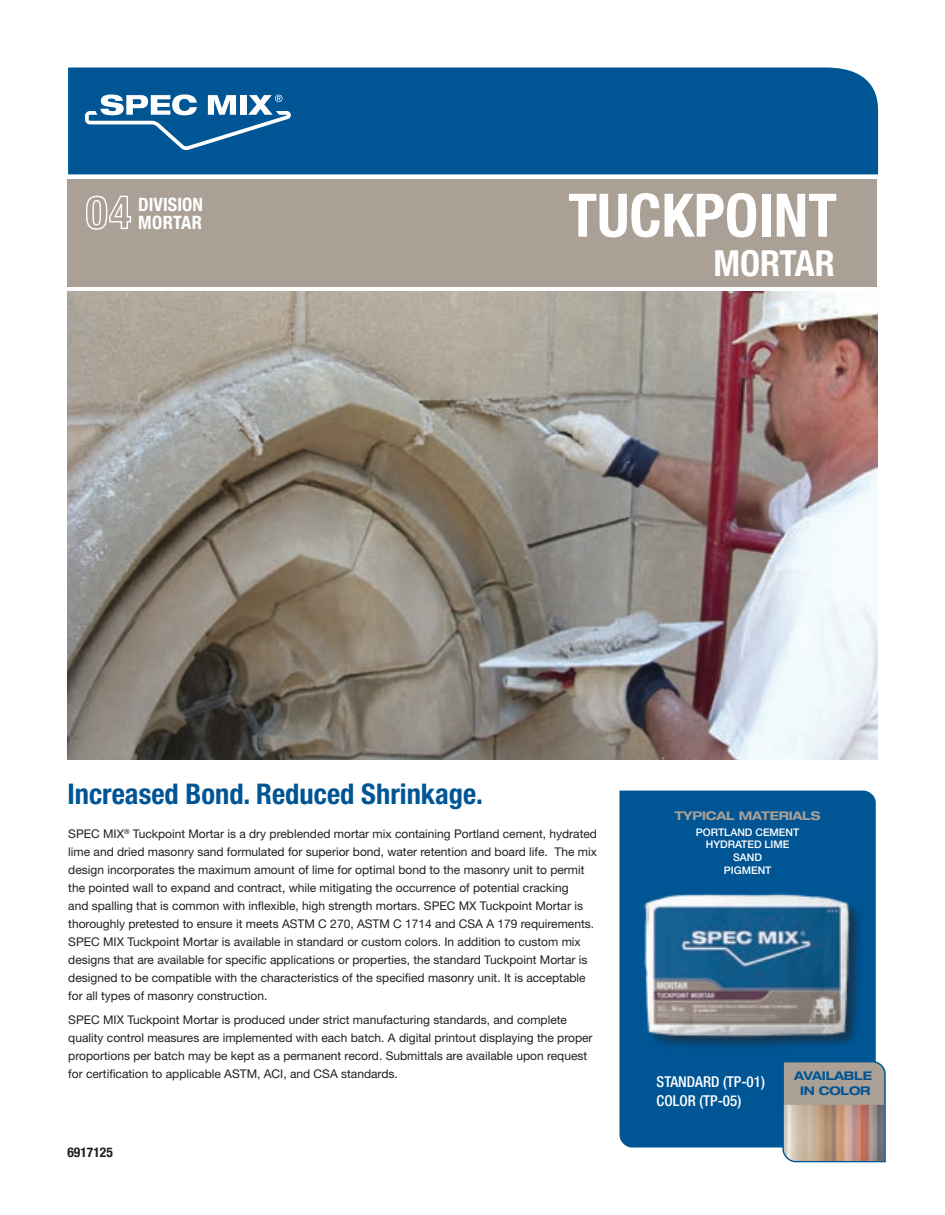
<style>
.page{position:relative;width:945px;height:1215px;background:#fff}
.page>*{position:absolute;margin:0;border:0;box-sizing:border-box;transform-origin:0 0}
.t1{font:700 condensed 60px "Helvetica Neue";color:#fff}
.t2{font:700 condensed 36px "Helvetica Neue";color:#fff}
.t3{font:700 condensed 28.5px "Helvetica Neue LT Std";color:#005594}
.t4{font:700 condensed 18.3px/18.3px "Helvetica 77";color:#fff}
.t5{font:500 condensed 15px/19.5px "Helvetica Neue";color:#fff}
.t6{font:700 condensed 13.5px "Helvetica 77";color:#231f20}
.t7{font:12px/18px "Helvetica Neue";color:#231f20}
.t8{font:700 expanded 12px/14.7px "Helvetica Neue LT Std";letter-spacing:-.02em;color:#005594;text-align:center}
.t9{font:700 expanded 12px "Helvetica Neue LT Std";letter-spacing:-.02em;color:#aba095}
.t10{font:500 10.5px/12.6px "Helvetica Neue";color:#fff;text-align:center}
</style>
<div class="page">
<div style="left:68px;top:68px;width:810px;height:106px;background:#005594"></div>
<img style="left:68px;top:291px;width:809px;height:468px">
<div style="left:68px;top:179px;width:810px;height:108px;background:#aba095"></div>
<div style="left:620px;top:791px;width:256px;height:357px;background:#005594"></div>
<img style="left:630px;top:891px;width:233px;height:156px">
<svg style="left:782px;top:1060px;width:104px;height:103px"></svg>
<img style="left:784px;top:1105px;width:100px;height:56px">
<svg style="left:86px;top:195px;width:46px;height:35px"></svg>
<svg style="left:85px;top:94px;width:206px;height:57px"></svg>
<h3 class="t4" style="left:138px;top:195px;width:66px">DIVISION<br>MORTAR</h3>
<h1 class="t1" style="left:568px;top:179px;width:270px">TUCKPOINT</h1>
<h2 class="t2" style="left:713px;top:241px;width:123px">MORTAR</h2>
<h3 class="t3" style="left:68px;top:777px;width:417px">Increased Bond. Reduced Shrinkage.</h3>
<p class="t7" style="left:68px;top:825px;width:530px">SPEC MIX<sup>®</sup> Tuckpoint Mortar is a dry preblended mortar mix containing Portland cement, hydrated lime and dried masonry sand formulated for superior bond, water retention and board life. The mix design incorporates the maximum amount of lime for optimal bond to the masonry unit to permit the pointed wall to expand and contract, while mitigating the occurrence of potential cracking<br>and spalling that is common with inflexible, high strength mortars. SPEC MX Tuckpoint Mortar is thoroughly pretested to ensure it meets ASTM C 270, ASTM C 1714 and CSA A 179 requirements.<br>SPEC MIX Tuckpoint Mortar is available in standard or custom colors. In addition to custom mix designs that are available for specific applications or properties, the standard Tuckpoint Mortar is designed to be compatible with the characteristics of the specified masonry unit. It is acceptable for all types of masonry construction.</p>
<p class="t7" style="left:68px;top:1011px;width:526px">SPEC MIX Tuckpoint Mortar is produced under strict manufacturing standards, and complete quality control measures are implemented with each batch. A digital printout displaying the proper proportions per batch may be kept as a permanent record. Submittals are available upon request for certification to applicable ASTM, ACI, and CSA standards.</p>
<p class="t6" style="left:68px;top:1144px;width:47px">6917125</p>
<p class="t9" style="left:675px;top:808px;width:147px">TYPICAL MATERIALS</p>
<p class="t10" style="left:696px;top:826px;width:105px">PORTLAND CEMENT<br>HYDRATED LIME<br>SAND<br>PIGMENT</p>
<p class="t5" style="left:657px;top:1072px;width:110px">STANDARD (TP-01)<br>COLOR (TP-05)</p>
<p class="t8" style="left:794px;top:1068px;width:79px">AVAILABLE<br>IN COLOR</p>
</div>
